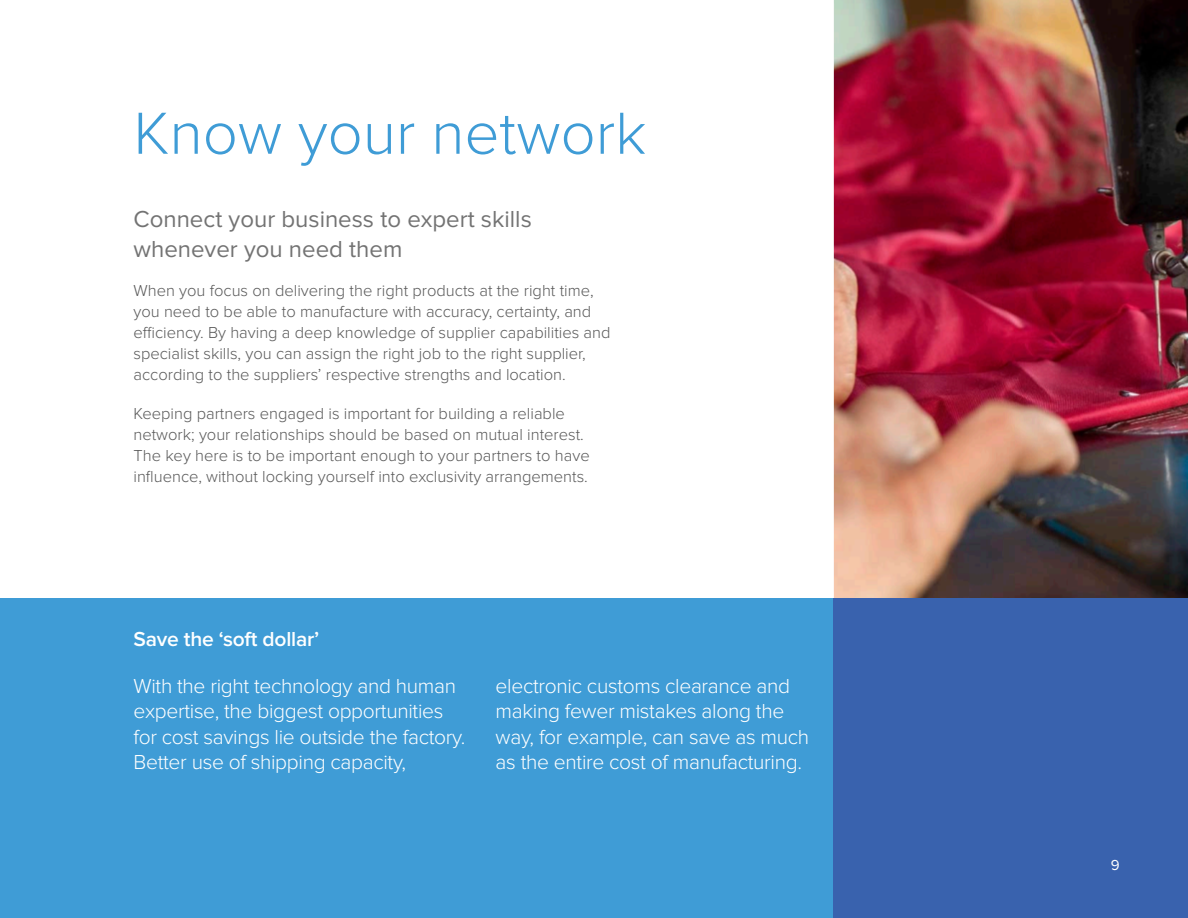
<style>
.page{position:relative;width:1188px;height:918px;background:#fff}
.page>*{position:absolute;margin:0;border:0;box-sizing:border-box;transform-origin:0 0}
.Bhead_ebook_41-40_li{font:300 61.5px "Proxima Nova";color:#3f9cd6}
.C-head_16-20_reg_ebo{font:24px/30px "Proxima Nova";color:#737373}
.Call-out_14_white_li{font:300 21px/25.5px "Proxima Nova";letter-spacing:-.015em;color:#fff}
.Call-out_14_white_se{font:600 21px "Proxima Nova";letter-spacing:-.01em;color:#fff}
.Body_Copy{font:300 16.5px/21px "Proxima Nova";color:#595959}
.t1{font:15px "Proxima Nova";color:#fff}
</style>
<div class="page">
<div style="left:0;top:598px;width:1188px;height:320px;background:#3f9cd6"></div>
<img style="left:834px;top:0;width:354px;height:598px">
<div style="left:834px;top:598px;width:354px;height:320px;background:#3962ae"></div>
<p class="Bhead_ebook_41-40_li" style="left:134px;top:105px;width:514px">Know your network</p>
<p class="C-head_16-20_reg_ebo" style="left:134px;top:205px;width:400px">Connect your business to expert skills whenever you need them</p>
<p class="Body_Copy" style="left:134px;top:280px;width:479px">When you focus on delivering the right products at the right time, you need to be able to manufacture with accuracy, certainty, and efficiency. By having a deep knowledge of supplier capabilities and specialist skills, you can assign the right job to the right supplier, according to the suppliers’ respective strengths and location.</p>
<p class="Body_Copy" style="left:134px;top:403px;width:458px">Keeping partners engaged is important for building a reliable network; your relationships should be based on mutual interest.<br>The key here is to be important enough to your partners to have influence, without locking yourself into exclusivity arrangements.</p>
<p class="Call-out_14_white_se" style="left:134px;top:630px;width:187px">Save the ‘soft dollar’</p>
<p class="Call-out_14_white_li" style="left:134px;top:674px;width:333px">With the right technology and human expertise, the biggest opportunities for cost savings lie outside the factory.<br>Better use of shipping capacity,</p>
<p class="Call-out_14_white_li" style="left:496px;top:674px;width:315px">electronic customs clearance and making fewer mistakes along the way, for example, can save as much as the entire cost of manufacturing.</p>
<p class="t1" style="left:1111px;top:859px;width:10px">9</p>
</div>
